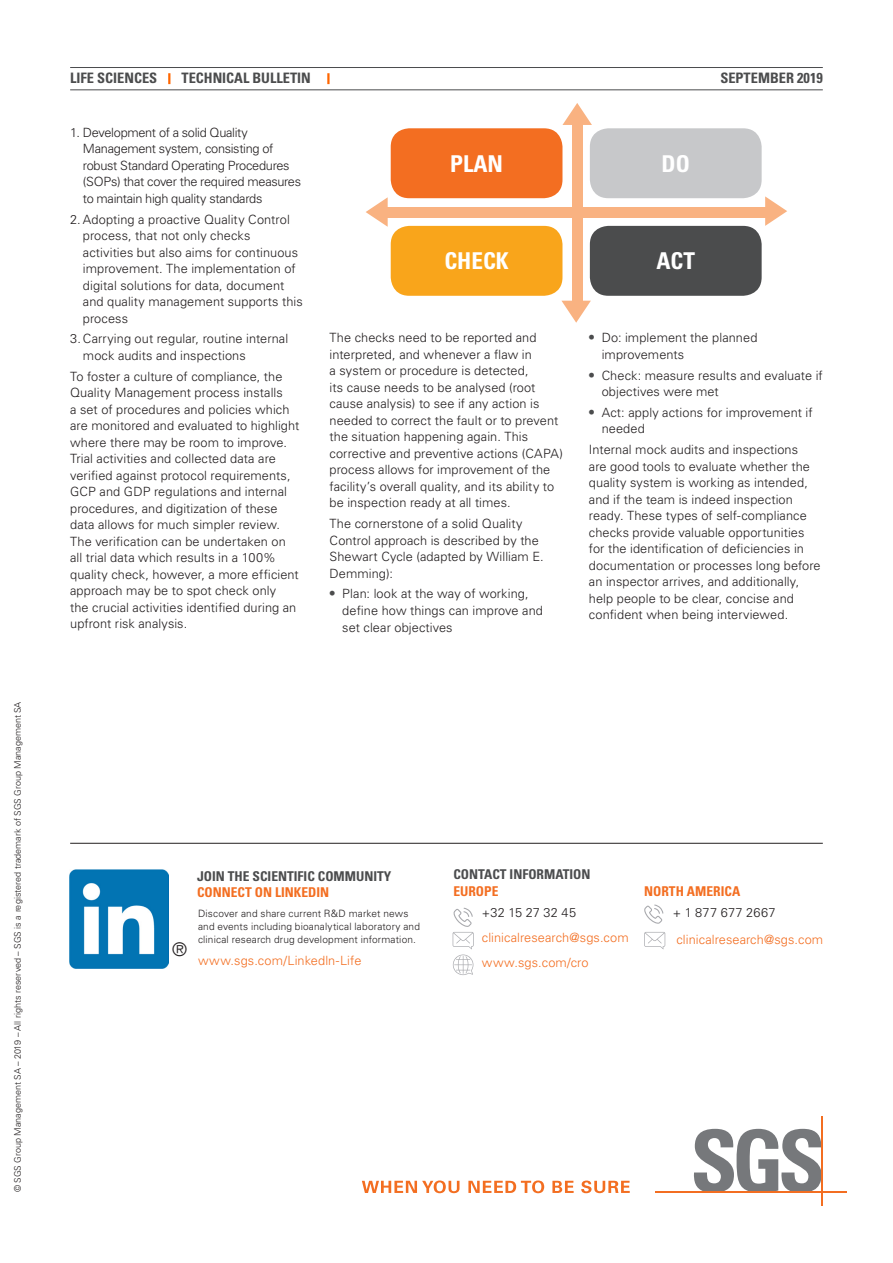
<style>
.page{position:relative;width:893px;height:1263px;background:#fff}
.page>*{position:absolute;margin:0;border:0;box-sizing:border-box;transform-origin:0 0}
.First_Subheading{font:700 condensed 23.1px "Univers LT Std";color:#fff}
.Body_Text{font:300 18.75px "Univers LT Std";color:#231f20}
.t1{font:700 condensed 14.4px "Univers LT Std";color:#4b4c4d}
.First_Subheading-2{font:700 condensed 13.5px/16.5px "Univers LT Std";color:#4b4c4d}
.First_Subheading-3{font:700 condensed 13.5px "Univers LT Std";color:#4b4c4e}
.Body_Text-2{font:700 condensed 13.5px "Univers LT Std";color:#f36e21}
.Body_Text-3{font:300 12.75px/16.5px "Univers LT Std";letter-spacing:.005em;color:#231f20}
.Body_Text-4{font:300 12.75px/16.5px "Univers LT Std";letter-spacing:-.025em;color:#231f20}
.Body_Text-5{font:300 12.75px "Univers LT Std";letter-spacing:.005em;color:#f36e21}
.Body_Text-6{font:300 10.05px/12.9px "Univers LT Std";letter-spacing:.015em;color:#231f20}
.t2{font:300 9px "Univers LT Std";color:#231f20}
.s1{font-weight:700;font-stretch:condensed;font-size:13.5px;color:#4b4c4d}
.s2{color:#f36e21}
</style>
<div class="page">
<hr style="left:70px;top:67px;width:753px;height:1px;background:#4b4c4e">
<hr style="left:70px;top:89px;width:753px;height:1px;background:#4b4c4e">
<svg style="left:168px;top:73px;width:2px;height:11px"></svg>
<svg style="left:327px;top:73px;width:3px;height:11px"></svg>
<img style="left:70px;top:870px;width:99px;height:99px">
<hr style="left:70px;top:843px;width:753px;height:1px;background:#231f20">
<svg style="left:644px;top:904px;width:19px;height:20px"></svg>
<svg style="left:453px;top:908px;width:21px;height:67px"></svg>
<svg style="left:644px;top:932px;width:21px;height:17px"></svg>
<svg style="left:362px;top:1180px;width:97px;height:13px"></svg>
<svg style="left:468px;top:1180px;width:76px;height:13px"></svg>
<svg style="left:552px;top:1181px;width:22px;height:12px"></svg>
<svg style="left:581px;top:1180px;width:49px;height:13px"></svg>
<svg style="left:693px;top:1129px;width:128px;height:62px"></svg>
<hr style="left:655px;top:1191px;width:192px;height:2px;background:#f36e21">
<hr style="left:821px;top:1116px;width:2px;height:90px;background:#f36e21">
<div style="left:391px;top:128px;width:171px;height:70px;background:#f36e21;border-radius:19px"></div>
<div style="left:590px;top:128px;width:172px;height:70px;background:#c7c8ca;border-radius:19px"></div>
<div style="left:590px;top:226px;width:172px;height:70px;background:#4b4c4d;border-radius:19px"></div>
<div style="left:391px;top:226px;width:171px;height:70px;background:#f9a51b;border-radius:19px"></div>
<div style="left:572px;top:120px;width:10px;height:188px;background:#f9b281"></div>
<svg style="left:562px;top:103px;width:30px;height:22px"></svg>
<div style="left:383px;top:207px;width:385px;height:10px;background:#f9b281"></div>
<svg style="left:765px;top:196px;width:22px;height:30px"></svg>
<svg style="left:366px;top:197px;width:22px;height:30px"></svg>
<svg style="left:562px;top:301px;width:29px;height:22px"></svg>
<p class="t2" style="left:12px;top:1192px;width:492px;rotate:-90deg">© SGS Group Management SA – 2019 – All rights reserved – SGS is a registered trademark of SGS Group Management SA</p>
<p class="t1" style="left:70px;top:69px;width:89px">LIFE SCIENCES</p>
<p class="t1" style="left:181px;top:69px;width:131px">TECHNICAL BULLETIN</p>
<p class="t1" style="left:720px;top:69px;width:104px">SEPTEMBER 2019</p>
<p class="Body_Text-4" style="left:83px;top:124px;width:220px;text-indent:-13px">1. Development of a solid Quality Management system, consisting of robust Standard Operating Procedures (SOPs) that cover the required measures to maintain high quality standards</p>
<p class="Body_Text-3" style="left:83px;top:211px;width:221px;text-indent:-13px">2. Adopting a proactive Quality Control process, that not only checks activities but also aims for continuous improvement. The implementation of digital solutions for data, document and quality management supports this process</p>
<p class="Body_Text-3" style="left:83px;top:331px;width:207px;text-indent:-13px">3.Carrying out regular, routine internal mock audits and inspections</p>
<p class="Body_Text-3" style="left:70px;top:368px;width:231px">To foster a culture of compliance, the Quality Management process installs<br>a set of procedures and policies which are monitored and evaluated to highlight where there may be room to improve.<br>Trial activities and collected data are verified against protocol requirements, GCP and GDP regulations and internal procedures, and digitization of these data allows for much simpler review.<br>The verification can be undertaken on all trial data which results in a 100% quality check, however, a more efficient approach may be to spot check only<br>the crucial activities identified during an upfront risk analysis.</p>
<p class="First_Subheading" style="left:450px;top:149px;width:54px">PLAN</p>
<p class="First_Subheading" style="left:662px;top:149px;width:30px">DO</p>
<p class="First_Subheading" style="left:444px;top:247px;width:66px">CHECK</p>
<p class="First_Subheading" style="left:656px;top:247px;width:40px">ACT</p>
<p class="Body_Text-3" style="left:330px;top:330px;width:235px">The checks need to be reported and interpreted, and whenever a flaw in<br>a system or procedure is detected,<br>its cause needs to be analysed (root cause analysis) to see if any action is needed to correct the fault or to prevent the situation happening again. This corrective and preventive actions (CAPA) process allows for improvement of the facility’s overall quality, and its ability to be inspection ready at all times.</p>
<p class="Body_Text-3" style="left:330px;top:515px;width:216px">The cornerstone of a solid Quality<br>Control approach is described by the<br>Shewart Cycle (adapted by William E.<br>Demming):</p>
<p class="Body_Text-3" style="left:342px;top:586px;width:202px;text-indent:-13px"><span class="s1">•</span> Plan: look at the way of working, define how things can improve and set clear objectives</p>
<p class="Body_Text-3" style="left:602px;top:330px;width:157px;text-indent:-13px"><span class="s1">•</span> Do: implement the planned improvements</p>
<p class="Body_Text-3" style="left:602px;top:367px;width:223px;text-indent:-13px"><span class="s1">•</span> Check: measure results and evaluate if objectives were met</p>
<p class="Body_Text-3" style="left:602px;top:404px;width:212px;text-indent:-13px"><span class="s1">•</span> Act: apply actions for improvement if needed</p>
<p class="Body_Text-3" style="left:589px;top:441px;width:233px">Internal mock audits and inspections<br>are good tools to evaluate whether the quality system is working as intended, and if the team is indeed inspection ready. These types of self-compliance checks provide valuable opportunities for the identification of deficiencies in documentation or processes long before an inspector arrives, and additionally, help people to be clear, concise and confident when being interviewed.</p>
<p class="Body_Text" style="left:172px;top:938px;width:17px">®</p>
<p class="First_Subheading-2" style="left:197px;top:867px;width:196px">JOIN THE SCIENTIFIC COMMUNITY<br><span class="s2">CONNECT ON LINKEDIN</span></p>
<p class="Body_Text-6" style="left:198px;top:907px;width:223px">Discover and share current R&amp;D market news and events including bioanalytical laboratory and clinical research drug development information.</p>
<p class="Body_Text-5" style="left:198px;top:953px;width:165px">www.sgs.com/Linkedln-Life</p>
<p class="First_Subheading-3" style="left:453px;top:866px;width:139px">CONTACT INFORMATION</p>
<p class="Body_Text-2" style="left:453px;top:883px;width:47px">EUROPE</p>
<p class="Body_Text-3" style="left:482px;top:904px;width:96px">+32 15 27 32 45</p>
<p class="Body_Text-5" style="left:482px;top:930px;width:148px">clinicalresearch@sgs.com</p>
<p class="Body_Text-5" style="left:482px;top:955px;width:108px">www.sgs.com/cro</p>
<p class="Body_Text-2" style="left:644px;top:883px;width:98px">NORTH AMERICA</p>
<p class="Body_Text-3" style="left:673px;top:904px;width:104px">+ 1 877 677 2667</p>
<p class="Body_Text-5" style="left:676px;top:931px;width:148px">clinicalresearch@sgs.com</p>
</div>
